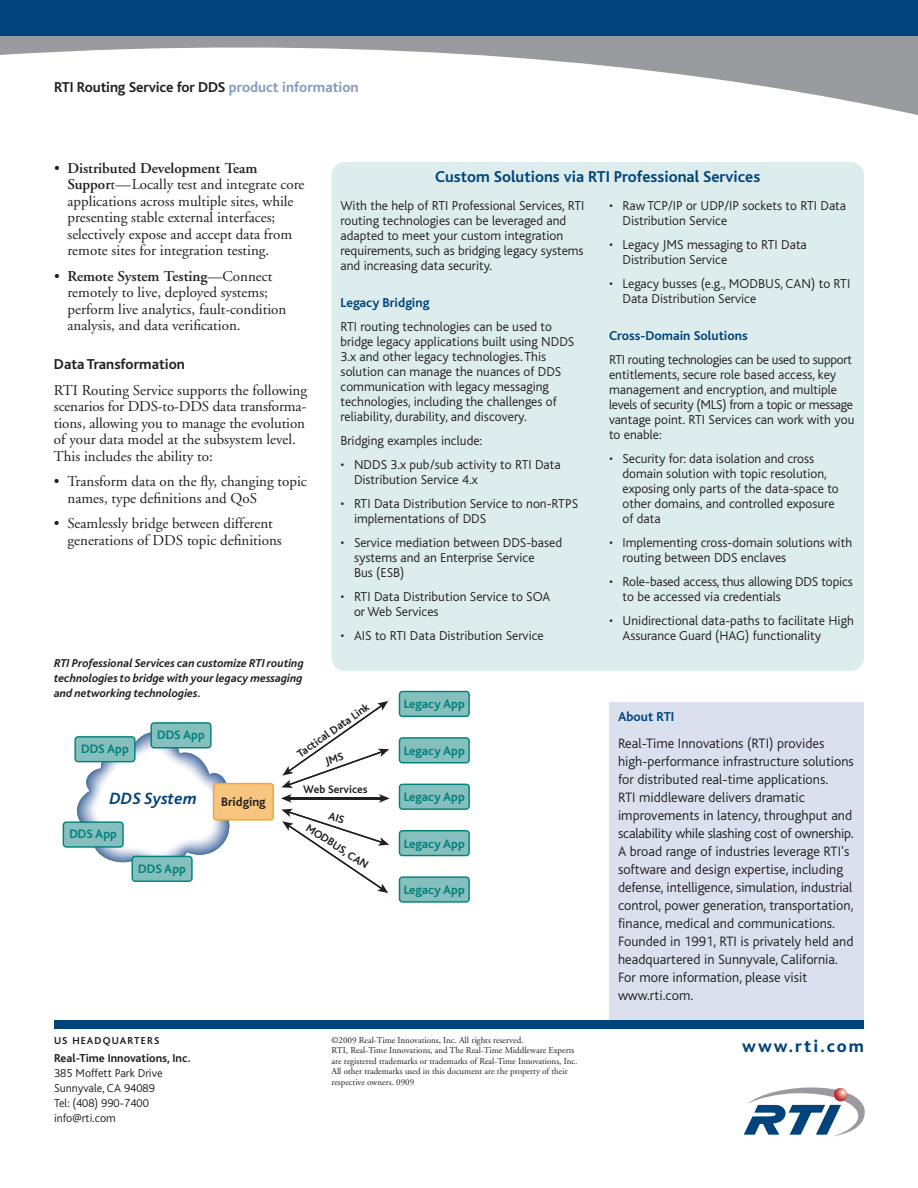
<style>
.page{position:relative;width:918px;height:1188px;background:#fff}
.page>*{position:absolute;margin:0;border:0;box-sizing:border-box;transform-origin:0 0}
.t1{font:800 18px "Bliss";letter-spacing:.11em;color:#00447b}
.t2{font:italic 700 17.1px "Bliss";letter-spacing:.01em;color:#00447b}
.t3{font:700 16.5px "Bliss";color:#00447b}
.t4{font:15px/16.5px "Adobe Garamond";color:#231f20}
.t5{font:700 15px "Bliss";color:#231f20}
.t6{font:300 14.25px/18px "Bliss";color:#231f20}
.t7{font:300 13.5px/15px "Bliss";color:#231f20}
.t8{font:700 13.5px "Bliss";color:#00447b}
.t9{font:700 12.9px "Bliss";color:#00817a}
.t10{font:700 12.9px "Bliss";color:#231f20}
.t11{font:italic 700 12px/15px "Bliss";color:#231f20;text-align:justify}
.t12{font:300 12px/15px "Bliss";color:#231f20}
.t13{font:700 12px "Bliss";color:#231f20}
.t14{font:700 11.4px "Bliss";color:#231f20}
.t15{font:700 10.5px "Bliss";letter-spacing:.11em;color:#231f20}
.t16{font:9px/10.5px "Adobe Garamond";color:#231f20}
.s1{color:#819abf}
.s2{font-weight:600}
</style>
<div class="page">
<div style="left:332px;top:162px;width:532px;height:509px;background:#ddecec;border-radius:14px"></div>
<div style="left:609px;top:702px;width:255px;height:322px;background:#dae0ed"></div>
<svg style="left:744px;top:1088px;width:121px;height:49px"></svg>
<svg style="left:0;top:36px;width:918px;height:79px"></svg>
<div style="left:0;top:0;width:918px;height:36px;background:#00447b"></div>
<div style="left:54px;top:1020px;width:810px;height:9px;background:#00447b"></div>
<img style="left:77px;top:732px;width:152px;height:137px">
<div style="left:151px;top:723px;width:60px;height:25px;background:#85bfbe;border-radius:3px"></div>
<div style="left:150px;top:722px;width:62px;height:26px;border:1px solid #00817a;border-radius:3px"></div>
<div style="left:399px;top:692px;width:70px;height:24px;background:#85bfbe;border-radius:3px"></div>
<div style="left:399px;top:691px;width:71px;height:26px;border:1px solid #00817a;border-radius:3px"></div>
<div style="left:399px;top:738px;width:70px;height:25px;background:#85bfbe;border-radius:3px"></div>
<div style="left:399px;top:737px;width:71px;height:26px;border:1px solid #00817a;border-radius:3px"></div>
<div style="left:399px;top:784px;width:70px;height:25px;background:#85bfbe;border-radius:3px"></div>
<div style="left:399px;top:784px;width:71px;height:26px;border:1px solid #00817a;border-radius:3px"></div>
<div style="left:399px;top:831px;width:70px;height:25px;background:#85bfbe;border-radius:3px"></div>
<div style="left:399px;top:830px;width:71px;height:26px;border:1px solid #00817a;border-radius:3px"></div>
<div style="left:399px;top:877px;width:70px;height:25px;background:#85bfbe;border-radius:3px"></div>
<div style="left:399px;top:876px;width:71px;height:27px;border:1px solid #00817a;border-radius:3px"></div>
<div style="left:75px;top:737px;width:60px;height:25px;background:#85bfbe;border-radius:3px"></div>
<div style="left:74px;top:736px;width:62px;height:26px;border:1px solid #00817a;border-radius:3px"></div>
<div style="left:63px;top:822px;width:60px;height:25px;background:#85bfbe;border-radius:3px"></div>
<div style="left:63px;top:821px;width:61px;height:27px;border:1px solid #00817a;border-radius:3px"></div>
<div style="left:132px;top:856px;width:60px;height:25px;background:#85bfbe;border-radius:3px"></div>
<div style="left:132px;top:856px;width:61px;height:26px;border:1px solid #00817a;border-radius:3px"></div>
<div style="left:214px;top:784px;width:59px;height:36px;background:#f8c57e;border-radius:3px"></div>
<div style="left:213px;top:783px;width:61px;height:38px;border:1px solid #f3a42b;border-radius:3px"></div>
<img style="left:292px;top:798px;width:87px;height:1px">
<svg style="left:379px;top:794px;width:11px;height:9px"></svg>
<svg style="left:281px;top:794px;width:11px;height:9px"></svg>
<svg style="left:281px;top:809px;width:108px;height:84px"></svg>
<svg style="left:281px;top:701px;width:108px;height:87px"></svg>
<p class="t5" style="left:54px;top:81px;width:306px">RTI Routing Service for DDS <span class="s1">product information</span></p>
<p class="t4" style="left:68px;top:161px;width:238px;text-indent:-14px">• <span class="s2">Distributed Development Team Suppor</span>t—Locally test and integrate core applications across multiple sites, while presenting stable external interfaces; selectively expose and accept data from remote sites for integration testing.</p>
<p class="t4" style="left:67px;top:269px;width:220px;text-indent:-13px">• <span class="s2">Remote System Testing</span>—Connect remotely to live, deployed systems; perform live analytics, fault-condition analysis, and data verification.</p>
<p class="t5" style="left:54px;top:359px;width:133px">Data Transformation</p>
<p class="t4" style="left:54px;top:383px;width:255px">RTI Routing Service supports the following scenarios for DDS-to-DDS data transforma&shy;tions, allowing you to manage the evolution of your data model at the subsystem level.<br>This includes the ability to:</p>
<p class="t4" style="left:67px;top:475px;width:241px;text-indent:-14px">• Transform data on the fly, changing topic names, type definitions and QoS</p>
<p class="t4" style="left:67px;top:517px;width:216px;text-indent:-14px">• Seamlessly bridge between different generations of DDS topic definitions</p>
<p class="t3" style="left:435px;top:170px;width:327px">Custom Solutions via RTI Professional Services</p>
<p class="t7" style="left:340px;top:199px;width:246px">With the help of RTI Professional Services, RTI routing technologies can be leveraged and adapted to meet your custom integration requirements, such as bridging legacy systems and increasing data security.</p>
<p class="t8" style="left:340px;top:298px;width:91px">Legacy Bridging</p>
<p class="t7" style="left:340px;top:320px;width:235px">RTI routing technologies can be used to bridge legacy applications built using NDDS 3.x and other legacy technologies. This solution can manage the nuances of DDS communication with legacy messaging technologies, including the challenges of reliability, durability, and discovery.</p>
<p class="t7" style="left:340px;top:434px;width:143px">Bridging examples include:</p>
<p class="t7" style="left:354px;top:458px;width:208px;text-indent:-14px">• NDDS 3.x pub/sub activity to RTI Data<br>Distribution Service 4.x</p>
<p class="t7" style="left:354px;top:497px;width:226px;text-indent:-14px">• RTI Data Distribution Service to non-RTPS implementations of DDS</p>
<p class="t7" style="left:354px;top:536px;width:210px;text-indent:-14px">• Service mediation between DDS-based systems and an Enterprise Service<br>Bus (ESB)</p>
<p class="t7" style="left:354px;top:590px;width:198px;text-indent:-14px">• RTI Data Distribution Service to SOA or Web Services</p>
<p class="t7" style="left:340px;top:629px;width:205px">• AIS to RTI Data Distribution Service</p>
<p class="t7" style="left:623px;top:199px;width:225px;text-indent:-14px">• Raw TCP/IP or UDP/IP sockets to RTI Data<br>Distribution Service</p>
<p class="t7" style="left:623px;top:238px;width:186px;text-indent:-14px">• Legacy JMS messaging to RTI Data<br>Distribution Service</p>
<p class="t7" style="left:623px;top:277px;width:229px;text-indent:-14px">• Legacy busses (e.g., MODBUS, CAN) to RTI<br>Data Distribution Service</p>
<p class="t8" style="left:609px;top:331px;width:140px">Cross-Domain Solutions</p>
<p class="t7" style="left:609px;top:353px;width:247px">RTI routing technologies can be used to support entitlements, secure role based access, key management and encryption, and multiple levels of security (MLS) from a topic or message vantage point. RTI Services can work with you to enable:</p>
<p class="t7" style="left:622px;top:452px;width:218px;text-indent:-14px">• Security for: data isolation and cross domain solution with topic resolution, exposing only parts of the data-space to other domains, and controlled exposure of data</p>
<p class="t7" style="left:622px;top:536px;width:231px;text-indent:-14px">• Implementing cross-domain solutions with routing between DDS enclaves</p>
<p class="t7" style="left:622px;top:575px;width:232px;text-indent:-14px">• Role-based access, thus allowing DDS topics to be accessed via credentials</p>
<p class="t7" style="left:622px;top:614px;width:233px;text-indent:-14px">• Unidirectional data-paths to facilitate High<br>Assurance Guard (HAG) functionality</p>
<p class="t11" style="left:54px;top:657px;width:251px">RTI Professional Services can customize RTI routing technologies to bridge with your legacy messaging and networking technologies.</p>
<p class="t9" style="left:81px;top:744px;width:49px">DDS App</p>
<p class="t9" style="left:157px;top:730px;width:49px">DDS App</p>
<p class="t2" style="left:109px;top:792px;width:89px">DDS System</p>
<p class="t9" style="left:69px;top:829px;width:49px">DDS App</p>
<p class="t9" style="left:138px;top:863px;width:49px">DDS App</p>
<p class="t10" style="left:221px;top:796px;width:46px">Bridging</p>
<p class="t14" style="left:296px;top:751px;width:87px;rotate:-35deg">Tactical Data Link</p>
<p class="t14" style="left:303px;top:785px;width:66px">Web Services</p>
<p class="t14" style="left:310px;top:823px;width:74px;rotate:33deg">MODBUS, CAN</p>
<p class="t9" style="left:404px;top:699px;width:63px">Legacy App</p>
<p class="t9" style="left:404px;top:746px;width:63px">Legacy App</p>
<p class="t9" style="left:404px;top:792px;width:63px">Legacy App</p>
<p class="t9" style="left:404px;top:838px;width:63px">Legacy App</p>
<p class="t9" style="left:404px;top:885px;width:63px">Legacy App</p>
<p class="t15" style="left:54px;top:1036px;width:107px">US HEADQUARTERS</p>
<p class="t13" style="left:54px;top:1053px;width:138px">Real-Time Innovations, Inc.</p>
<p class="t12" style="left:54px;top:1067px;width:110px">385 Moffett Park Drive<br>Sunnyvale, CA 94089<br>Tel: (408) 990-7400 info@rti.com</p>
<p class="t16" style="left:332px;top:1036px;width:247px">©2009 Real-Time Innovations, Inc. All rights reserved.<br>RTI, Real-Time Innovations, and The Real-Time Middleware Experts are registered trademarks or trademarks of Real-Time Innovations, Inc.<br>All other trademarks used in this document are the property of their respective owners. 0909</p>
<p class="t8" style="left:618px;top:711px;width:58px">About RTI</p>
<p class="t6" style="left:618px;top:735px;width:237px">Real-Time Innovations (RTI) provides high-performance infrastructure solutions for distributed real-time applications.<br>RTI middleware delivers dramatic improvements in latency, throughput and scalability while slashing cost of ownership.<br>A broad range of industries leverage RTI's software and design expertise, including defense, intelligence, simulation, industrial control, power generation, transportation, finance, medical and communications.<br>Founded in 1991, RTI is privately held and headquartered in Sunnyvale, California.<br>For more information, please visit www.rti.com.</p>
<h1 class="t1" style="left:742px;top:1040px;width:123px">www.rti.com</h1>
</div>
